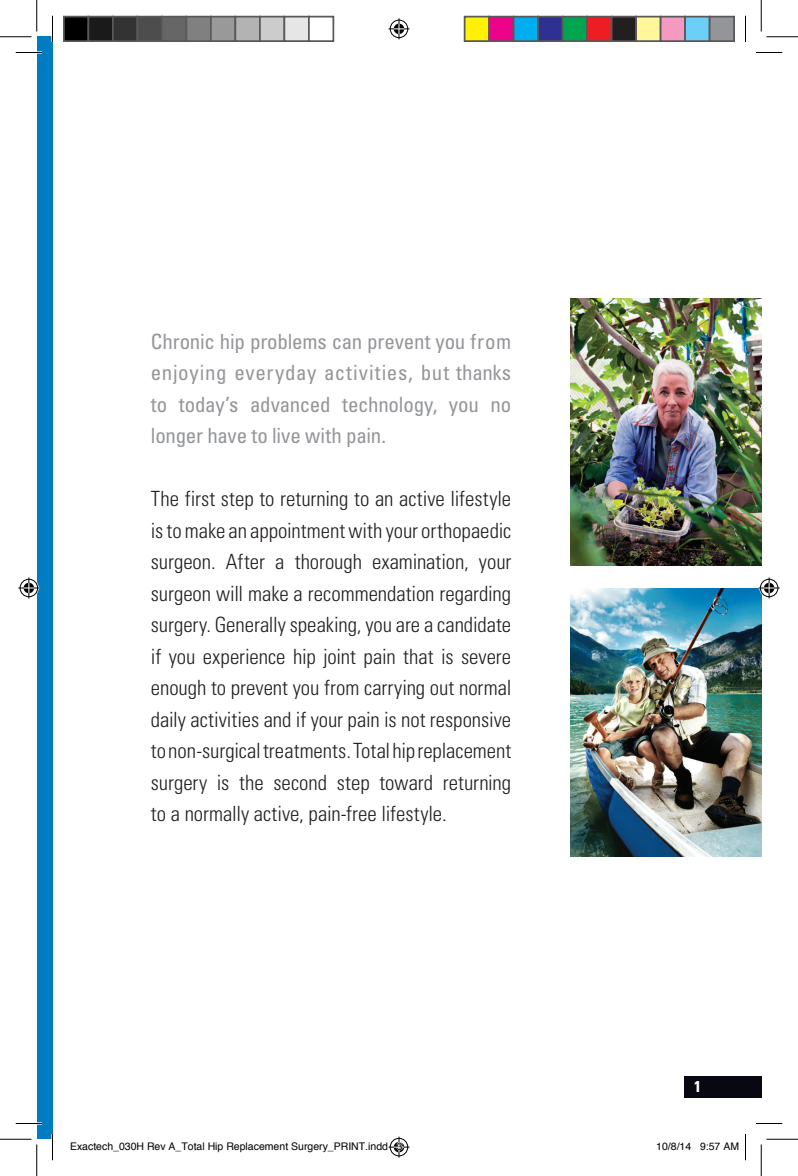
<style>
.page{position:relative;width:798px;height:1176px;background:#fff}
.page>*{position:absolute;margin:0;border:0;box-sizing:border-box;transform-origin:0 0}
.Body_Copy{font:300 condensed 21px/31.5px "Univers LT Std";color:#231f20;text-align:justify}
.Body_Copy-2{font:condensed 21px/31.5px "Univers LT Std";letter-spacing:-.015em;color:#939598;text-align:justify}
.Body_Copy-3{font:700 condensed 15.75px "Univers LT Std";color:#fff}
.t1{font:10.5px "Helvetica";color:#000}
</style>
<div class="page">
<img style="left:571px;top:588px;width:190px;height:268px">
<img style="left:571px;top:298px;width:190px;height:268px">
<div style="left:37px;top:37px;width:15px;height:1102px;background:#007cc2"></div>
<div style="left:684px;top:1076px;width:77px;height:21px;background:#080813"></div>
<hr style="left:16px;top:51px;width:26px;height:3px;background:#fff">
<hr style="left:16px;top:1122px;width:26px;height:3px;background:#fff">
<hr style="left:51px;top:16px;width:3px;height:26px;background:#fff">
<hr style="left:51px;top:1134px;width:3px;height:26px;background:#fff">
<svg style="left:16px;top:52px;width:26px;height:1px"></svg>
<svg style="left:756px;top:52px;width:26px;height:1px"></svg>
<svg style="left:16px;top:1123px;width:26px;height:1px"></svg>
<svg style="left:756px;top:1123px;width:26px;height:1px"></svg>
<svg style="left:52px;top:16px;width:1px;height:26px"></svg>
<svg style="left:52px;top:1134px;width:1px;height:26px"></svg>
<svg style="left:745px;top:16px;width:1px;height:26px"></svg>
<svg style="left:745px;top:1134px;width:1px;height:26px"></svg>
<hr style="left:0;top:36px;width:32px;height:1px;background:#000">
<hr style="left:766px;top:36px;width:32px;height:1px;background:#000">
<hr style="left:0;top:1139px;width:32px;height:1px;background:#000">
<hr style="left:766px;top:1139px;width:32px;height:1px;background:#000">
<hr style="left:36px;top:0;width:1px;height:32px;background:#000">
<hr style="left:36px;top:1144px;width:1px;height:32px;background:#000">
<hr style="left:761px;top:0;width:1px;height:32px;background:#000">
<hr style="left:761px;top:1144px;width:1px;height:32px;background:#000">
<svg style="left:388px;top:18px;width:22px;height:21px"></svg>
<svg style="left:18px;top:578px;width:21px;height:20px"></svg>
<svg style="left:759px;top:578px;width:21px;height:20px"></svg>
<div style="left:64px;top:17px;width:24px;height:24px;background:#000"></div>
<div style="left:63px;top:16px;width:26px;height:26px;border:2px solid #595959"></div>
<div style="left:88px;top:17px;width:25px;height:24px;background:#1a1a1a"></div>
<div style="left:88px;top:16px;width:26px;height:26px;border:2px solid #595959"></div>
<div style="left:113px;top:17px;width:24px;height:24px;background:#333"></div>
<div style="left:112px;top:16px;width:26px;height:26px;border:2px solid #595959"></div>
<div style="left:137px;top:17px;width:25px;height:24px;background:#4d4d4d"></div>
<div style="left:136px;top:16px;width:27px;height:26px;border:2px solid #595959"></div>
<div style="left:162px;top:17px;width:24px;height:24px;background:#666"></div>
<div style="left:161px;top:16px;width:26px;height:26px;border:2px solid #595959"></div>
<div style="left:186px;top:17px;width:25px;height:24px;background:#808080"></div>
<div style="left:186px;top:16px;width:26px;height:26px;border:2px solid #595959"></div>
<div style="left:211px;top:17px;width:24px;height:24px;background:#999"></div>
<div style="left:210px;top:16px;width:26px;height:26px;border:2px solid #595959"></div>
<div style="left:235px;top:17px;width:25px;height:24px;background:#b3b3b3"></div>
<div style="left:234px;top:16px;width:27px;height:26px;border:2px solid #595959"></div>
<div style="left:260px;top:17px;width:24px;height:24px;background:#ccc"></div>
<div style="left:259px;top:16px;width:26px;height:26px;border:2px solid #595959"></div>
<div style="left:284px;top:17px;width:25px;height:24px;background:#e6e6e6"></div>
<div style="left:284px;top:16px;width:26px;height:26px;border:2px solid #595959"></div>
<div style="left:308px;top:16px;width:26px;height:26px;border:2px solid #595959"></div>
<div style="left:465px;top:17px;width:24px;height:24px;background:#fff101"></div>
<div style="left:464px;top:16px;width:26px;height:26px;border:2px solid #595959"></div>
<div style="left:489px;top:17px;width:25px;height:24px;background:#ed028c"></div>
<div style="left:488px;top:16px;width:26px;height:26px;border:2px solid #595959"></div>
<div style="left:514px;top:17px;width:24px;height:24px;background:#00aeef"></div>
<div style="left:513px;top:16px;width:26px;height:26px;border:2px solid #595959"></div>
<div style="left:538px;top:17px;width:25px;height:24px;background:#2e3092"></div>
<div style="left:537px;top:16px;width:27px;height:26px;border:2px solid #595959"></div>
<div style="left:563px;top:17px;width:24px;height:24px;background:#00a54f"></div>
<div style="left:562px;top:16px;width:26px;height:26px;border:2px solid #595959"></div>
<div style="left:587px;top:17px;width:25px;height:24px;background:#ee1d23"></div>
<div style="left:586px;top:16px;width:26px;height:26px;border:2px solid #595959"></div>
<div style="left:612px;top:17px;width:24px;height:24px;background:#231f20"></div>
<div style="left:611px;top:16px;width:26px;height:26px;border:2px solid #595959"></div>
<div style="left:636px;top:17px;width:25px;height:24px;background:#fff79a"></div>
<div style="left:635px;top:16px;width:27px;height:26px;border:2px solid #595959"></div>
<div style="left:661px;top:17px;width:24px;height:24px;background:#f499c2"></div>
<div style="left:660px;top:16px;width:26px;height:26px;border:2px solid #595959"></div>
<div style="left:685px;top:17px;width:25px;height:24px;background:#6bcff6"></div>
<div style="left:684px;top:16px;width:26px;height:26px;border:2px solid #595959"></div>
<div style="left:710px;top:17px;width:24px;height:24px;background:#939598"></div>
<div style="left:709px;top:16px;width:26px;height:26px;border:2px solid #595959"></div>
<svg style="left:388px;top:1137px;width:22px;height:21px"></svg>
<p class="Body_Copy-2" style="left:151px;top:325px;width:362px">Chronic hip problems can prevent you from enjoying everyday activities, but thanks to today’s advanced technology, you no longer have to live with pain.</p>
<p class="Body_Copy" style="left:151px;top:483px;width:362px">The first step to returning to an active lifestyle is to make an appointment with your orthopaedic surgeon. After a thorough examination, your surgeon will make a recommendation regarding surgery. Generally speaking, you are a candidate if you experience hip joint pain that is severe enough to prevent you from carrying out normal daily activities and if your pain is not responsive to non-surgical treatments. Total hip replacement surgery is the second step toward returning to a normally active, pain-free lifestyle.</p>
<p class="Body_Copy-3" style="left:694px;top:1077px;width:8px">1</p>
<p class="t1" style="left:70px;top:1138px;width:334px">Exactech_030H Rev A_Total Hip Replacement Surgery_PRINT.indd 3</p>
<p class="t1" style="left:656px;top:1138px;width:84px">10/8/14 9:57 AM</p>
</div>
